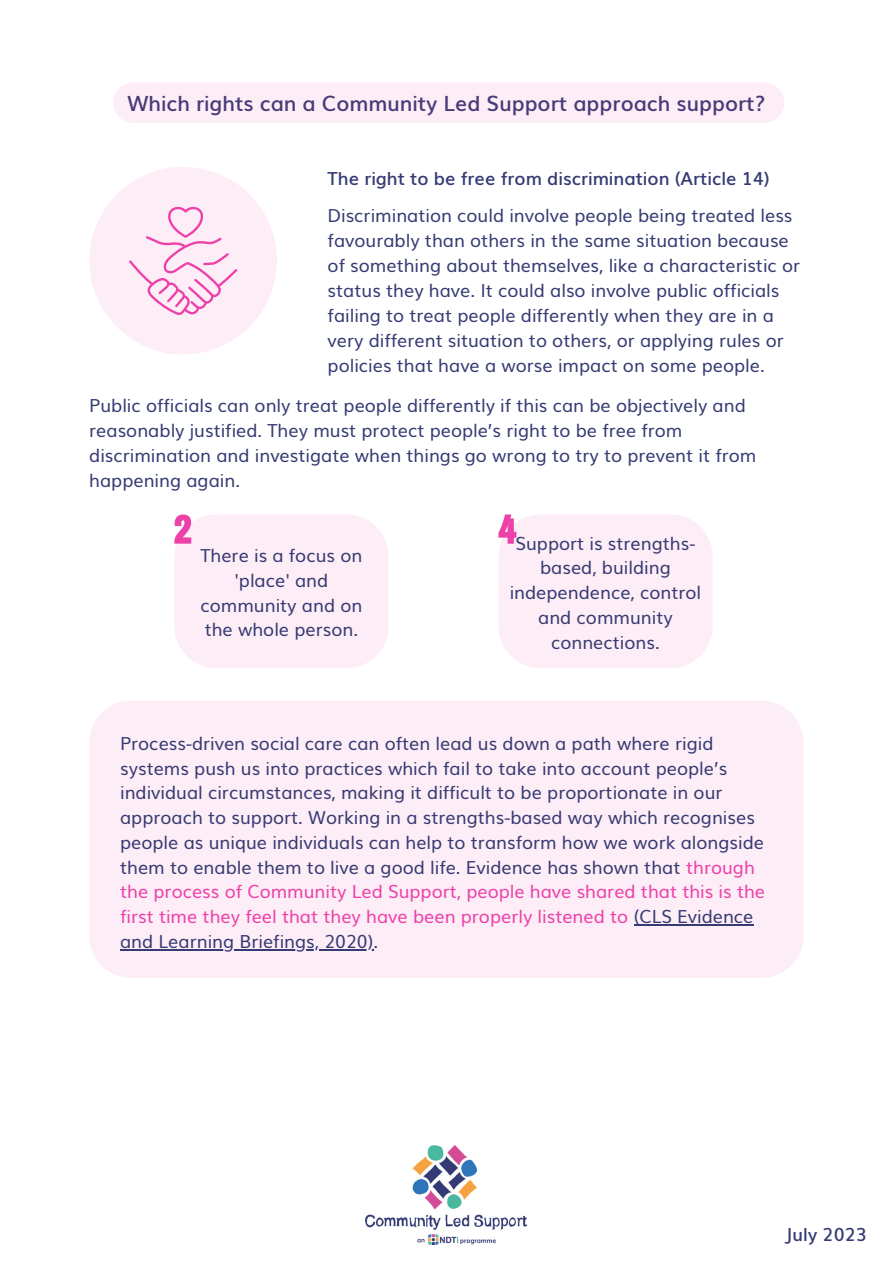
<style>
.page{position:relative;width:893px;height:1264px;background:#fff}
.page>*{position:absolute;margin:0;border:0;box-sizing:border-box;transform-origin:0 0}
.t1{font:600 21px "Muli";color:#363b73}
.t2{font:18px/24.8px "Muli";color:#363b73}
.t3{font:600 18px "Muli";color:#363b73}
.s1{color:#ed40a9}
</style>
<div class="page">
<img style="left:366px;top:1145px;width:160px;height:98px">
<div style="left:89px;top:701px;width:714px;height:276px;background:#fdedf6"></div>
<div style="left:89px;top:167px;width:188px;height:187px;background:#fdedf6;border-radius:50%"></div>
<div style="left:113px;top:83px;width:671px;height:40px;background:#fdedf6"></div>
<svg style="left:129px;top:206px;width:108px;height:109px"></svg>
<hr style="left:633px;top:924px;width:120px;height:1px;background:#363b73">
<hr style="left:120px;top:949px;width:253px;height:1px;background:#363b73">
<div style="left:174px;top:514px;width:214px;height:154px;background:#fdedf6"></div>
<div style="left:498px;top:514px;width:214px;height:154px;background:#fdedf6"></div>
<p class="t1" style="left:127px;top:86px;width:639px">Which rights can a Community Led Support approach support?</p>
<p class="t3" style="left:327px;top:164px;width:443px">The right to be free from discrimination (Article 14)</p>
<p class="t2" style="left:327px;top:201px;width:474px">Discrimination could involve people being treated less favourably than others in the same situation because of something about themselves, like a characteristic or status they have. It could also involve public officials failing to treat people differently when they are in a very different situation to others, or applying rules or policies that have a worse impact on some people.</p>
<p class="t2" style="left:89px;top:392px;width:668px">Public officials can only treat people differently if this can be objectively and reasonably justified. They must protect people’s right to be free from discrimination and investigate when things go wrong to try to prevent it from happening again.</p>
<p class="t2" style="left:200px;top:541px;width:163px;text-align:center">There is a focus on 'place' and community and on the whole person.</p>
<p class="t2" style="left:515px;top:529px;width:181px">Support is strengths-</p>
<p class="t2" style="left:509px;top:554px;width:193px;text-align:center">based, building independence, control and community connections.</p>
<p class="t2" style="left:120px;top:729px;width:646px">Process-driven social care can often lead us down a path where rigid systems push us into practices which fail to take into account people’s individual circumstances, making it difficult to be proportionate in our approach to support. Working in a strengths-based way which recognises people as unique individuals can help to transform how we work alongside them to enable them to live a good life. Evidence has shown that <span class="s1">through the process of Community Led Support, people have shared that this is the first time they feel that they have been properly listened to</span> (CLS Evidence and Learning Briefings, 2020).</p>
<p class="t3" style="left:784px;top:1220px;width:84px">July 2023</p>
</div>
